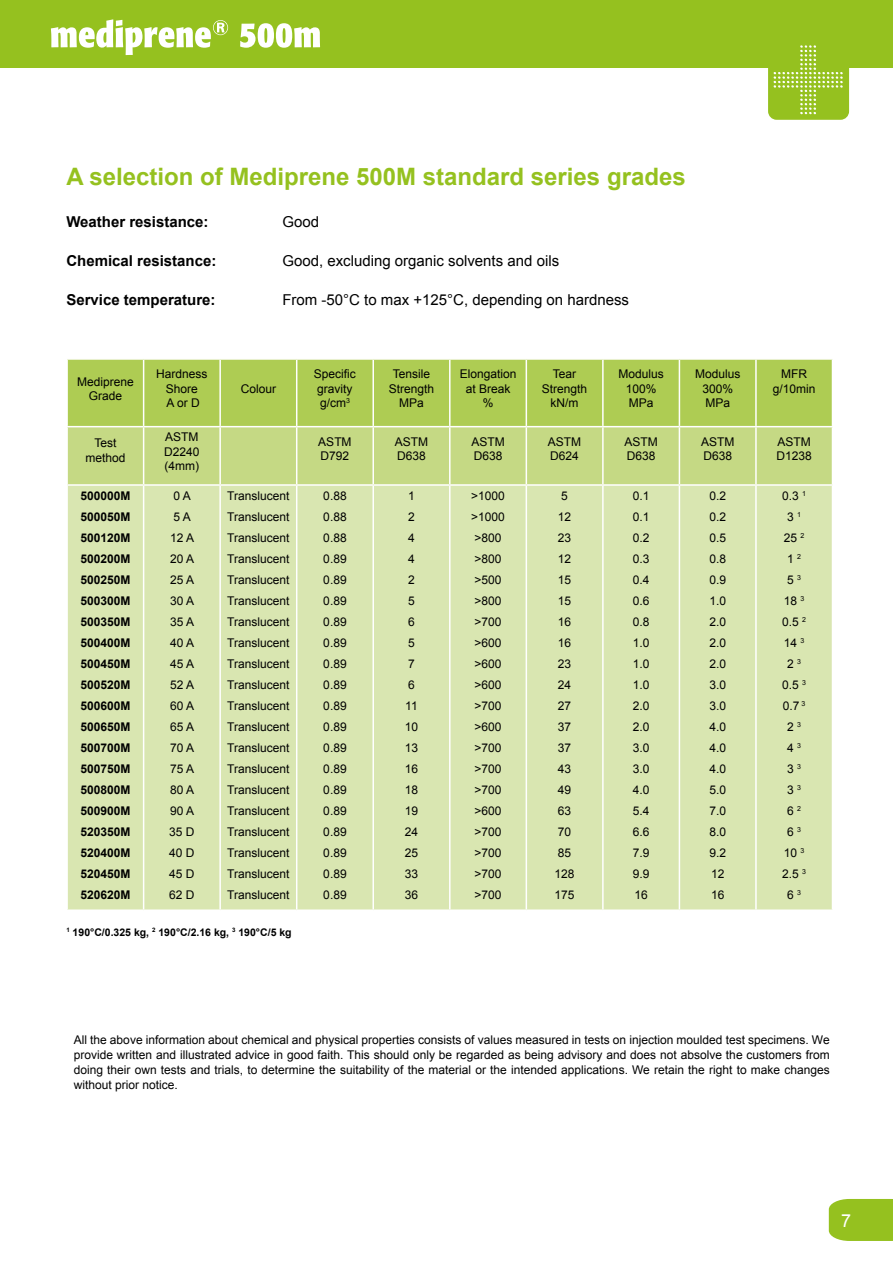
<style>
.page{position:relative;width:893px;height:1263px;background:#fff}
.page>*{position:absolute;margin:0;border:0;box-sizing:border-box;transform-origin:0 0}
.t1{font:700 24px "Arial";color:#95c11f}
.t2{font:18px "Arial";color:#fff}
.t3{font:15px "Arial";color:#000}
.t4{font:700 15px "Arial";color:#000}
.t5{font:12px/21px "Arial";color:#000;text-align:center}
.t6{font:700 12px/21px "Arial";color:#000;text-align:justify}
.t7{font:700 10.5px "Arial";color:#000}
</style>
<div class="page">
<div style="left:0;top:0;width:893px;height:68px;background:#95c11f"></div>
<div style="left:768px;top:39px;width:81px;height:81px;background:#95c11f;border-radius:9px"></div>
<svg style="left:773px;top:45px;width:70px;height:69px"></svg>
<div style="left:829px;top:1199px;width:64px;height:42px;background:#95c11f"></div>
<div style="left:68px;top:360px;width:764px;height:66px;background:#aecc53"></div>
<div style="left:68px;top:427px;width:764px;height:57px;background:#c5d984"></div>
<div style="left:68px;top:486px;width:764px;height:423px;background:#d9e6b1"></div>
<hr style="left:143px;top:360px;width:1px;height:66px;background:#fff">
<hr style="left:219px;top:360px;width:2px;height:66px;background:#fff">
<hr style="left:296px;top:360px;width:1px;height:66px;background:#fff">
<hr style="left:372px;top:360px;width:2px;height:66px;background:#fff">
<hr style="left:449px;top:360px;width:2px;height:66px;background:#fff">
<hr style="left:526px;top:360px;width:1px;height:66px;background:#fff">
<hr style="left:602px;top:360px;width:2px;height:66px;background:#fff">
<hr style="left:679px;top:360px;width:1px;height:66px;background:#fff">
<hr style="left:755px;top:360px;width:2px;height:66px;background:#fff">
<hr style="left:143px;top:427px;width:1px;height:57px;background:#fff">
<hr style="left:219px;top:427px;width:2px;height:57px;background:#fff">
<hr style="left:296px;top:427px;width:1px;height:57px;background:#fff">
<hr style="left:372px;top:427px;width:2px;height:57px;background:#fff">
<hr style="left:449px;top:427px;width:2px;height:57px;background:#fff">
<hr style="left:526px;top:427px;width:1px;height:57px;background:#fff">
<hr style="left:602px;top:427px;width:2px;height:57px;background:#fff">
<hr style="left:679px;top:427px;width:1px;height:57px;background:#fff">
<hr style="left:755px;top:427px;width:2px;height:57px;background:#fff">
<hr style="left:143px;top:486px;width:1px;height:423px;background:#fff">
<hr style="left:219px;top:486px;width:2px;height:423px;background:#fff">
<hr style="left:296px;top:486px;width:1px;height:423px;background:#fff">
<hr style="left:372px;top:486px;width:2px;height:423px;background:#fff">
<hr style="left:449px;top:486px;width:2px;height:423px;background:#fff">
<hr style="left:526px;top:486px;width:1px;height:423px;background:#fff">
<hr style="left:602px;top:486px;width:2px;height:423px;background:#fff">
<hr style="left:679px;top:486px;width:1px;height:423px;background:#fff">
<hr style="left:755px;top:486px;width:2px;height:423px;background:#fff">
<svg style="left:51px;top:19px;width:177px;height:36px"></svg>
<svg style="left:240px;top:23px;width:80px;height:25px"></svg>
<h1 class="t1" style="left:66px;top:161px;width:621px">A selection of Mediprene 500M standard series grades</h1>
<p class="t4" style="left:66px;top:211px;width:144px">Weather resistance:</p>
<p class="t3" style="left:282px;top:211px;width:38px">Good</p>
<p class="t4" style="left:66px;top:250px;width:152px">Chemical resistance:</p>
<p class="t3" style="left:282px;top:250px;width:278px">Good, excluding organic solvents and oils</p>
<p class="t4" style="left:66px;top:289px;width:151px">Service temperature:</p>
<p class="t3" style="left:282px;top:289px;width:348px">From -50°C to max +125°C, depending on hardness</p>
<p class="t5" style="left:77px;top:374px;width:58px;line-height:14.4px">Mediprene<br>Grade</p>
<p class="t5" style="left:156px;top:367px;width:53px;line-height:14.4px">Hardness<br>Shore<br>A or D</p>
<p class="t5" style="left:241px;top:379px;width:37px">Colour</p>
<p class="t5" style="left:314px;top:367px;width:44px;line-height:14.4px;text-align:left">Specific gravity g/cm<sup>3</sup></p>
<p class="t5" style="left:389px;top:367px;width:47px;line-height:14.4px">Tensile<br>Strength<br>MPa</p>
<p class="t5" style="left:460px;top:367px;width:58px;line-height:14.4px">Elongation at Break %</p>
<p class="t5" style="left:542px;top:367px;width:47px;line-height:14.4px">Tear<br>Strength kN/m</p>
<p class="t5" style="left:618px;top:367px;width:47px;line-height:14.4px">Modulus<br>100%<br>MPa</p>
<p class="t5" style="left:695px;top:367px;width:47px;line-height:14.4px">Modulus<br>300%<br>MPa</p>
<p class="t5" style="left:773px;top:367px;width:44px;line-height:14.4px">MFR g/10min</p>
<p class="t5" style="left:85px;top:436px;width:42px;line-height:14.4px">Test method</p>
<p class="t5" style="left:164px;top:430px;width:37px;line-height:14.4px;text-align:justify">ASTM D2240 (4mm)</p>
<p class="t5" style="left:318px;top:435px;width:35px;line-height:14.4px;text-align:left">ASTM<br>D792</p>
<p class="t5" style="left:395px;top:435px;width:35px;line-height:14.4px;text-align:left">ASTM<br>D638</p>
<p class="t5" style="left:471px;top:435px;width:35px;line-height:14.4px;text-align:left">ASTM<br>D638</p>
<p class="t5" style="left:548px;top:435px;width:35px;line-height:14.4px;text-align:left">ASTM<br>D624</p>
<p class="t5" style="left:624px;top:435px;width:35px;line-height:14.4px;text-align:left">ASTM<br>D638</p>
<p class="t5" style="left:701px;top:435px;width:35px;line-height:14.4px;text-align:left">ASTM<br>D638</p>
<p class="t5" style="left:777px;top:435px;width:37px;line-height:14.4px;text-align:left">ASTM<br>D1238</p>
<p class="t6" style="left:80px;top:485px;width:52px">500000M 500050M 500120M 500200M 500250M 500300M 500350M 500400M 500450M 500520M 500600M 500650M 500700M 500750M 500800M 500900M 520350M 520400M 520450M 520620M</p>
<p class="t5" style="left:169px;top:485px;width:27px">0 A<br>5 A<br>12 A<br>20 A<br>25 A<br>30 A<br>35 A<br>40 A<br>45 A<br>52 A<br>60 A<br>65 A<br>70 A<br>75 A<br>80 A<br>90 A<br>35 D<br>40 D<br>45 D<br>62 D</p>
<p class="t5" style="left:227px;top:485px;width:64px;text-align:justify">Translucent Translucent Translucent Translucent Translucent Translucent Translucent Translucent Translucent Translucent Translucent Translucent Translucent Translucent Translucent Translucent Translucent Translucent Translucent Translucent</p>
<p class="t5" style="left:323px;top:485px;width:25px;text-align:justify">0.88<br>0.88<br>0.88<br>0.89<br>0.89<br>0.89<br>0.89<br>0.89<br>0.89<br>0.89<br>0.89<br>0.89<br>0.89<br>0.89<br>0.89<br>0.89<br>0.89<br>0.89<br>0.89<br>0.89</p>
<p class="t5" style="left:405px;top:485px;width:15px;text-align:left">1<br>2<br>4<br>4<br>2<br>5<br>6<br>5<br>7<br>6<br>11<br>10<br>13<br>16<br>18<br>19<br>24<br>25<br>33<br>36</p>
<p class="t5" style="left:471px;top:485px;width:35px;text-align:left">&gt;1000 &gt;1000 &gt;800 &gt;800 &gt;500 &gt;800 &gt;700 &gt;600 &gt;600 &gt;600 &gt;700 &gt;600 &gt;700 &gt;700 &gt;700 &gt;600 &gt;700 &gt;700 &gt;700 &gt;700</p>
<p class="t5" style="left:555px;top:485px;width:22px">5<br>12<br>23<br>12<br>15<br>15<br>16<br>16<br>23<br>24<br>27<br>37<br>37<br>43<br>49<br>63<br>70<br>85<br>128<br>175</p>
<p class="t5" style="left:633px;top:485px;width:18px;text-align:justify">0.1<br>0.1<br>0.2<br>0.3<br>0.4<br>0.6<br>0.8<br>1.0<br>1.0<br>1.0<br>2.0<br>2.0<br>3.0<br>3.0<br>4.0<br>5.4<br>6.6<br>7.9<br>9.9<br>16</p>
<p class="t5" style="left:709px;top:485px;width:18px;text-align:left">0.2<br>0.2<br>0.5<br>0.8<br>0.9<br>1.0<br>2.0<br>2.0<br>2.0<br>3.0<br>3.0<br>4.0<br>4.0<br>4.0<br>5.0<br>7.0<br>8.0<br>9.2<br>12<br>16</p>
<p class="t5" style="left:782px;top:485px;width:25px">0.3 <sup>1<br></sup>3 <sup>1<br></sup>25 <sup>2<br></sup>1 <sup>2<br></sup>5 <sup>3<br></sup>18 <sup>3<br></sup>0.5 <sup>2<br></sup>14 <sup>3<br></sup>2 <sup>3<br></sup>0.5 <sup>3<br></sup>0.7 <sup>3<br></sup>2 <sup>3<br></sup>4 <sup>3<br></sup>3 <sup>3<br></sup>3 <sup>3<br></sup>6 <sup>2<br></sup>6 <sup>3<br></sup>10 <sup>3<br></sup>2.5 <sup>3<br></sup>6 <sup>3</sup></p>
<p class="t7" style="left:66px;top:925px;width:227px"><sup>1</sup> 190°C/0.325 kg, <sup>2</sup> 190°C/2.16 kg, <sup>3</sup> 190°C/5 kg</p>
<p class="t5" style="left:74px;top:1032px;width:757px;line-height:15px;text-align:justify">All the above information about chemical and physical properties consists of values measured in tests on injection moulded test specimens. We provide written and illustrated advice in good faith. This should only be regarded as being advisory and does not absolve the customers from doing their own tests and trials, to determine the suitability of the material or the intended applications. We retain the right to make changes without prior notice.</p>
<h2 class="t2" style="left:841px;top:1208px;width:12px">7</h2>
</div>
